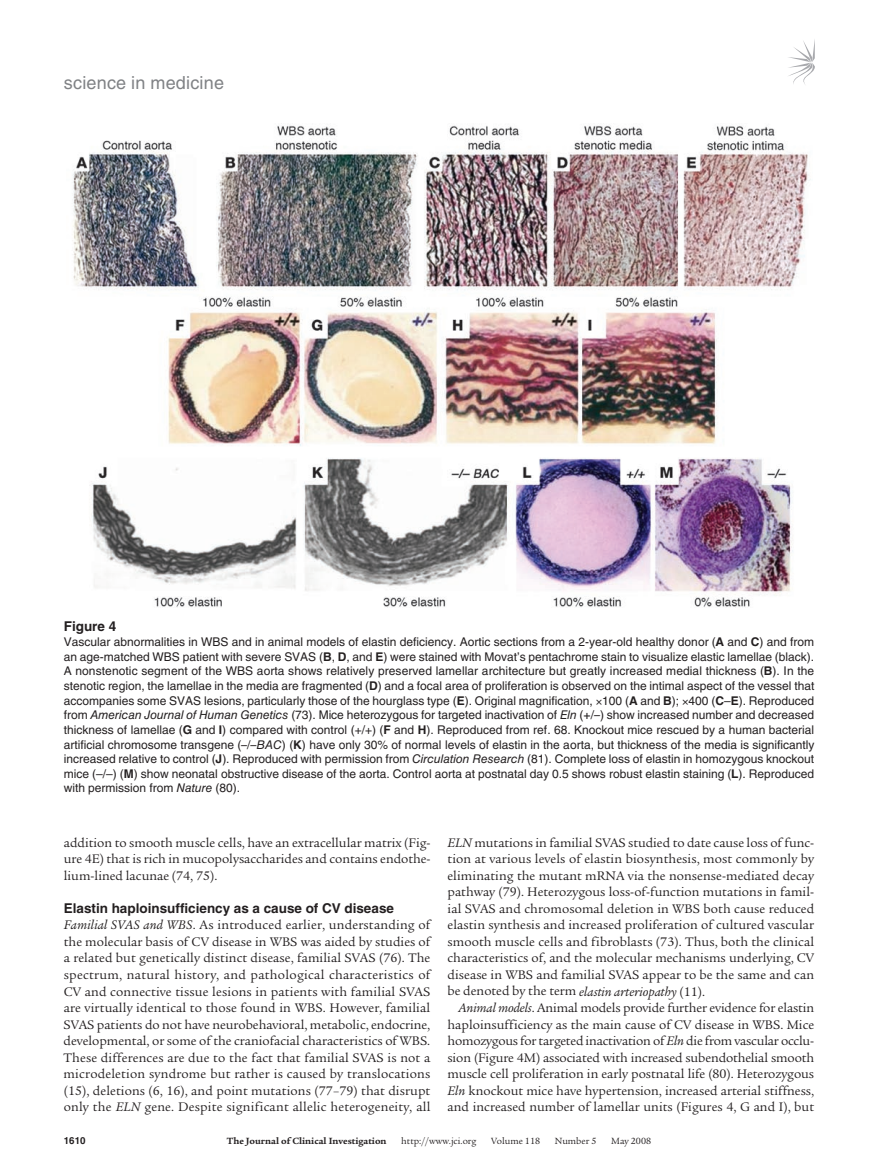
<style>
.page{position:relative;width:878px;height:1174px;background:#fff}
.page>*{position:absolute;margin:0;border:0;box-sizing:border-box;transform-origin:0 0}
.t1{font:18px "Helvetica LT Std";letter-spacing:.01em;color:#808285}
.t2{font:13.5px/16.5px "Legacy Serif Std";color:#231f20;text-align:justify}
.t3{font:700 13.5px "Helvetica LT Std";color:#231f20}
.t4{font:12px/14.5px "Helvetica LT Std";color:#231f20;text-align:justify}
.t5{font:9.75px "Legacy Serif Std";color:#231f20}
.t6{font:700 9.75px "Legacy Serif Std";color:#231f20}
.t7{font:700 9.75px "Helvetica LT Std";color:#231f20}
.s1{font-weight:700}
.s2{font-style:italic}
</style>
<div class="page">
<svg style="left:788px;top:41px;width:26px;height:43px"></svg>
<img style="left:73px;top:125px;width:735px;height:483px">
<h1 class="t1" style="left:64px;top:72px;width:162px">science in medicine</h1>
<p class="t3" style="left:64px;top:618px;width:54px">Figure 4</p>
<p class="t4" style="left:64px;top:634px;width:752px">Vascular abnormalities in WBS and in animal models of elastin deficiency. Aortic sections from a 2-year-old healthy donor (<span class="s1">A</span> and <span class="s1">C</span>) and from an age-matched WBS patient with severe SVAS (<span class="s1">B</span>, <span class="s1">D</span>, and <span class="s1">E</span>) were stained with Movat’s pentachrome stain to visualize elastic lamellae (black).<br>A nonstenotic segment of the WBS aorta shows relatively preserved lamellar architecture but greatly increased medial thickness (<span class="s1">B</span>). In the stenotic region, the lamellae in the media are fragmented (<span class="s1">D</span>) and a focal area of proliferation is observed on the intimal aspect of the vessel that accompanies some SVAS lesions, particularly those of the hourglass type (<span class="s1">E</span>). Original magnification, 100 (<span class="s1">A</span> and <span class="s1">B</span>); 400 (<span class="s1">C</span>–<span class="s1">E</span>). Reproduced from <span class="s2">American Journal of Human Genetics</span> (73). Mice heterozygous for targeted inactivation of <span class="s2">Eln</span> (<span class="s2">+/–</span>) show increased number and decreased thickness of lamellae (<span class="s1">G</span> and <span class="s1">I</span>) compared with control (+/+) (<span class="s1">F</span> and <span class="s1">H</span>). Reproduced from ref. 68. Knockout mice rescued by a human bacterial artificial chromosome transgene (<span class="s2">–/–BAC</span>) (<span class="s1">K</span>) have only 30% of normal levels of elastin in the aorta, but thickness of the media is significantly increased relative to control (<span class="s1">J</span>). Reproduced with permission from <span class="s2">Circulation Research</span> (81). Complete loss of elastin in homozygous knockout mice (–/–) (<span class="s1">M</span>) show neonatal obstructive disease of the aorta. Control aorta at postnatal day 0.5 shows robust elastin staining (<span class="s1">L</span>). Reproduced with permission from <span class="s2">Nature</span> (80).</p>
<p class="t2" style="left:64px;top:834px;width:368px">addition to smooth muscle cells, have an extracellular matrix (Fig&shy;ure 4E) that is rich in mucopolysaccharides and contains endothe&shy;lium-lined lacunae (74, 75).</p>
<p class="t3" style="left:64px;top:900px;width:332px">Elastin haploinsufficiency as a cause of CV disease</p>
<p class="t2" style="left:64px;top:917px;width:368px"><span class="s2">Familial SVAS and WBS</span>. As introduced earlier, understanding of the molecular basis of CV disease in WBS was aided by studies of a related but genetically distinct disease, familial SVAS (76). The spectrum, natural history, and pathological characteristics of CV and connective tissue lesions in patients with familial SVAS are virtually identical to those found in WBS. However, familial SVAS patients do not have neurobehavioral, metabolic, endocrine, developmental, or some of the craniofacial characteristics of WBS.<br>These differences are due to the fact that familial SVAS is not a microdeletion syndrome but rather is caused by translocations (15), deletions (6, 16), and point mutations (77–79) that disrupt only the <span class="s2">ELN</span> gene. Despite significant allelic heterogeneity, all</p>
<p class="t2" style="left:447px;top:834px;width:368px"><span class="s2">ELN</span> mutations in familial SVAS studied to date cause loss of func&shy;tion at various levels of elastin biosynthesis, most commonly by eliminating the mutant mRNA via the nonsense-mediated decay pathway (79). Heterozygous loss-of-function mutations in famil&shy;ial SVAS and chromosomal deletion in WBS both cause reduced elastin synthesis and increased proliferation of cultured vascular smooth muscle cells and fibroblasts (73). Thus, both the clinical characteristics of, and the molecular mechanisms underlying, CV disease in WBS and familial SVAS appear to be the same and can be denoted by the term <span class="s2">elastin arteriopathy</span> (11).</p>
<p class="t2" style="left:447px;top:999px;width:368px;text-indent:11px"><span class="s2">Animal models</span>. Animal models provide further evidence for elastin haploinsufficiency as the main cause of CV disease in WBS. Mice homozygous for targeted inactivation of <span class="s2">Eln</span> die from vascular occlu&shy;sion (Figure 4M) associated with increased subendothelial smooth muscle cell proliferation in early postnatal life (80). Heterozygous <span class="s2">Eln</span> knockout mice have hypertension, increased arterial stiffness, and increased number of lamellar units (Figures 4, G and I), but</p>
<p class="t7" style="left:64px;top:1134px;width:23px">1610</p>
<p class="t6" style="left:227px;top:1135px;width:161px">The Journal of Clinical Investigation</p>
<p class="t5" style="left:401px;top:1135px;width:77px">http://www.jci.org</p>
<p class="t5" style="left:491px;top:1135px;width:50px">Volume 118</p>
<p class="t5" style="left:555px;top:1135px;width:43px">Number 5</p>
<p class="t5" style="left:611px;top:1135px;width:41px">May 2008</p>
</div>
